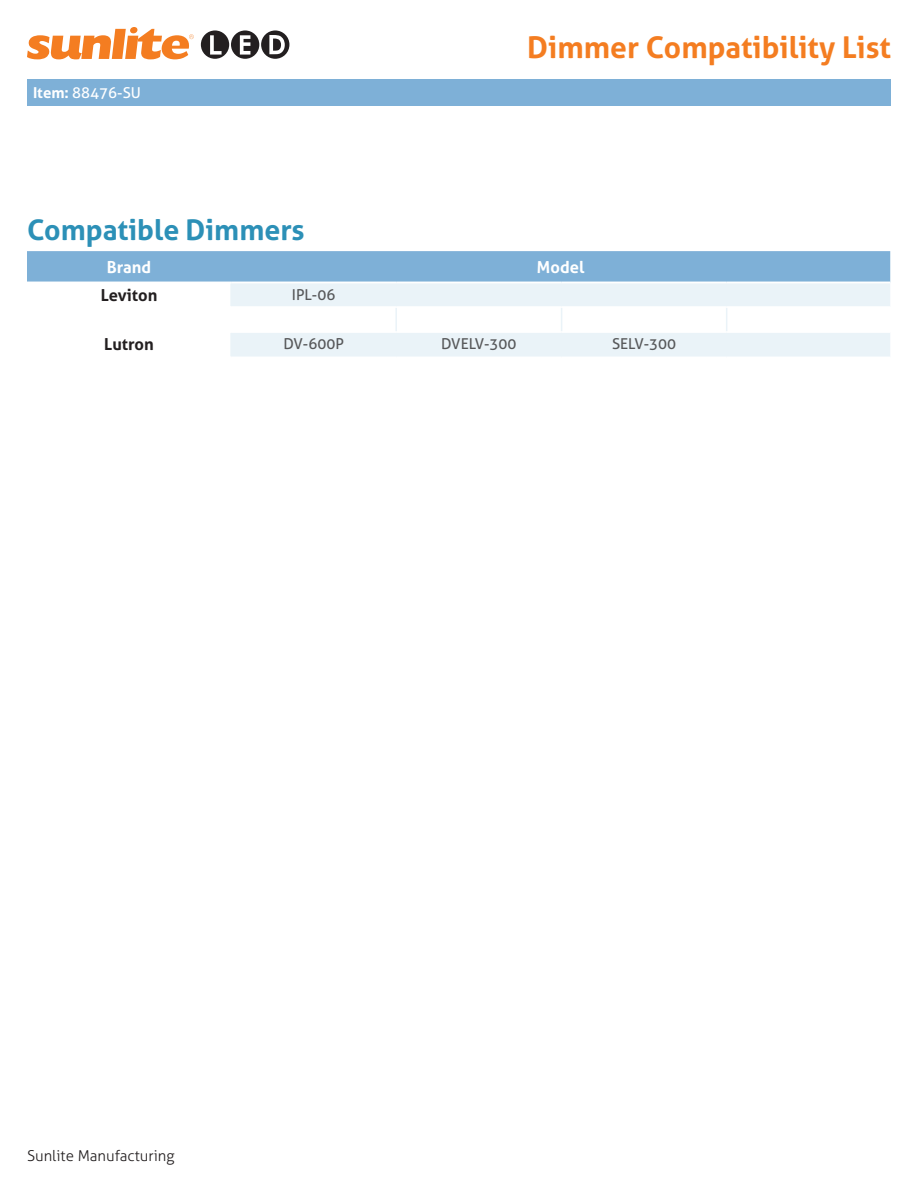
<style>
.page{position:relative;width:918px;height:1188px;background:#fff}
.page>*{position:absolute;margin:0;border:0;box-sizing:border-box;transform-origin:0 0}
.t1{font:700 30px "Aller";color:#f47d21}
.t2{font:700 28.5px "Aller";color:#2c90b7}
.t3{font:700 16.5px "Aller";color:#231f20}
.t4{font:700 16.5px "Aller";color:#fff}
.t5{font:15px "Aller";color:#57585a}
.t6{font:300 15px "Aller";color:#231f20}
.t7{font:15px "Aller";color:#fff}
.s1{font-weight:700}
</style>
<div class="page">
<div style="left:27px;top:79px;width:864px;height:27px;background:#7eb0d7"></div>
<svg style="left:27px;top:27px;width:167px;height:32px"></svg>
<svg style="left:201px;top:30px;width:88px;height:29px"></svg>
<svg style="left:27px;top:251px;width:863px;height:106px"></svg>
<hr style="left:230px;top:283px;width:2px;height:23px;background:#eaf3f8">
<hr style="left:230px;top:333px;width:2px;height:24px;background:#eaf3f8">
<hr style="left:27px;top:306px;width:204px;height:2px;background:#fff">
<hr style="left:27px;top:331px;width:204px;height:2px;background:#fff">
<hr style="left:231px;top:306px;width:165px;height:2px;background:#fff">
<hr style="left:396px;top:306px;width:166px;height:2px;background:#fff">
<hr style="left:562px;top:306px;width:165px;height:2px;background:#fff">
<hr style="left:727px;top:306px;width:163px;height:2px;background:#fff">
<hr style="left:231px;top:331px;width:165px;height:2px;background:#fff">
<hr style="left:396px;top:331px;width:166px;height:2px;background:#fff">
<hr style="left:562px;top:331px;width:165px;height:2px;background:#fff">
<hr style="left:727px;top:331px;width:163px;height:2px;background:#fff">
<hr style="left:27px;top:282px;width:204px;height:1px;background:#fff">
<hr style="left:231px;top:282px;width:165px;height:1px;background:#fff">
<hr style="left:396px;top:282px;width:166px;height:1px;background:#fff">
<hr style="left:562px;top:282px;width:165px;height:1px;background:#fff">
<hr style="left:727px;top:282px;width:163px;height:1px;background:#fff">
<p class="t7" style="left:33px;top:84px;width:109px"><span class="s1">Item:</span> 88476-SU</p>
<p class="t2" style="left:27px;top:212px;width:279px">Compatible Dimmers</p>
<p class="t1" style="left:527px;top:29px;width:365px">Dimmer Compatibility List</p>
<p class="t4" style="left:107px;top:257px;width:46px">Brand</p>
<p class="t4" style="left:537px;top:257px;width:49px">Model</p>
<p class="t3" style="left:101px;top:285px;width:58px">Leviton</p>
<p class="t5" style="left:292px;top:285px;width:45px">IPL-06</p>
<p class="t3" style="left:104px;top:334px;width:51px">Lutron</p>
<p class="t5" style="left:283px;top:335px;width:62px">DV-600P</p>
<p class="t5" style="left:441px;top:335px;width:77px">DVELV-300</p>
<p class="t5" style="left:612px;top:335px;width:66px">SELV-300</p>
<p class="t6" style="left:27px;top:1147px;width:149px">Sunlite Manufacturing</p>
</div>
